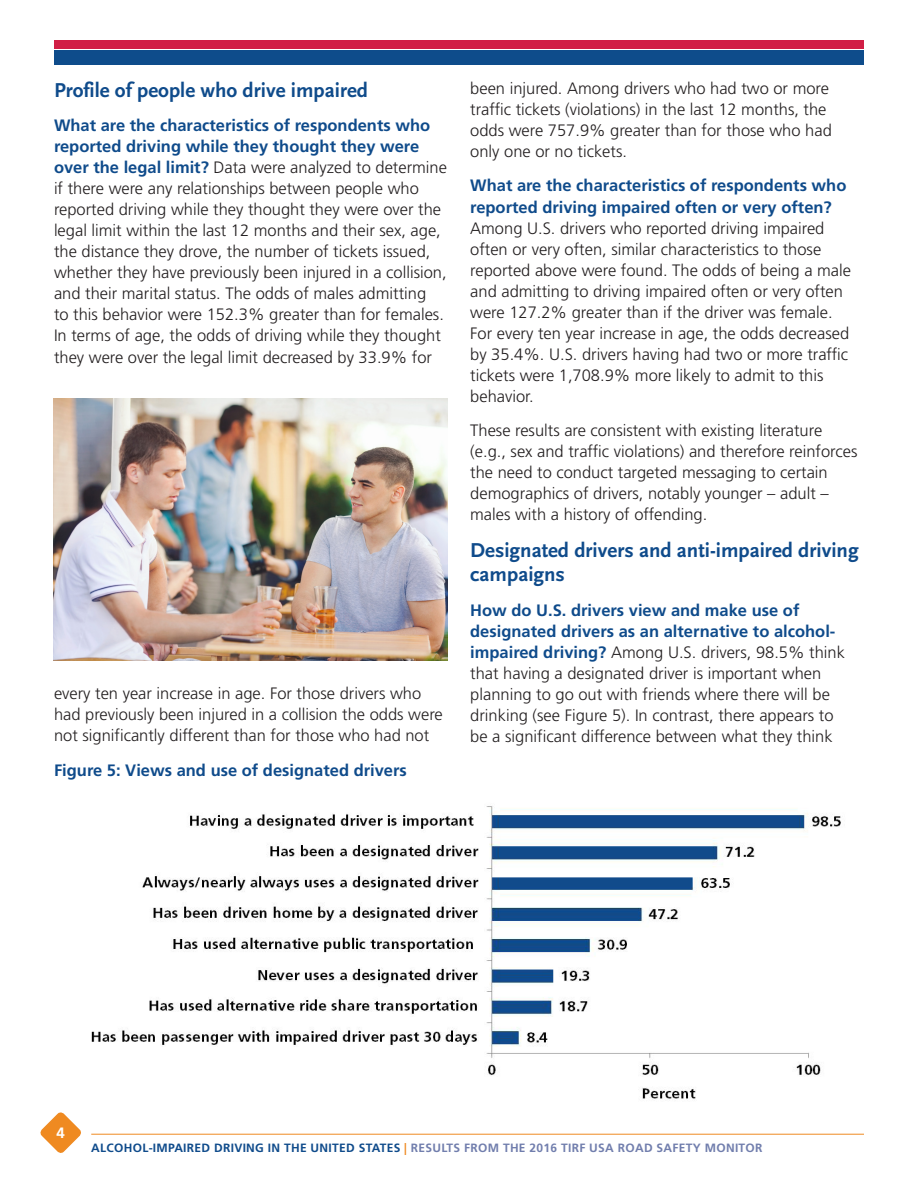
<style>
.page{position:relative;width:918px;height:1188px;background:#fff}
.page>*{position:absolute;margin:0;border:0;box-sizing:border-box;transform-origin:0 0}
.t1{font:700 21px/24px "Scala Sans OT";color:#0f4b8b}
.t2{font:300 16.5px/21px "Frutiger LT Std";color:#231f20}
.t3{font:700 16.5px/21px "Frutiger LT Std";color:#0f4b8b}
.t4{font:700 15px "Frutiger LT Std";color:#fff}
.t5{font:700 12px "Frutiger LT Std";letter-spacing:.025em;color:#717ead}
.s1{font-weight:700;color:#0f4b8b}
.s2{color:#0f4b8b}
.s3{color:#ef8a21}
</style>
<div class="page">
<hr style="left:91px;top:1134px;width:773px;height:1px;background:#ef8a21">
<svg style="left:40px;top:1112px;width:41px;height:41px"></svg>
<div style="left:54px;top:40px;width:810px;height:10px;background:#d11e45"></div>
<div style="left:54px;top:50px;width:810px;height:15px;background:#0e4c8b"></div>
<img style="left:91px;top:806px;width:750px;height:294px">
<img style="left:54px;top:398px;width:394px;height:263px">
<p class="t1" style="left:54px;top:78px;width:316px">Profile of people who drive impaired</p>
<p class="t2" style="left:54px;top:116px;width:395px"><span class="s1">What are the characteristics of respondents who reported driving while they thought they were over the legal limit?</span> Data were analyzed to determine if there were any relationships between people who reported driving while they thought they were over the legal limit within the last 12 months and their sex, age, the distance they drove, the number of tickets issued, whether they have previously been injured in a collision, and their marital status. The odds of males admitting<br>to this behavior were 152.3% greater than for females.<br>In terms of age, the odds of driving while they thought they were over the legal limit decreased by 33.9% for</p>
<p class="t2" style="left:54px;top:683px;width:390px">every ten year increase in age. For those drivers who had previously been injured in a collision the odds were not significantly different than for those who had not</p>
<p class="t3" style="left:54px;top:760px;width:354px">Figure 5: Views and use of designated drivers</p>
<p class="t2" style="left:470px;top:78px;width:363px">been injured. Among drivers who had two or more traffic tickets (violations) in the last 12 months, the odds were 757.9% greater than for those who had only one or no tickets.</p>
<p class="t3" style="left:470px;top:175px;width:378px">What are the characteristics of respondents who reported driving impaired often or very often?</p>
<p class="t2" style="left:470px;top:218px;width:382px">Among U.S. drivers who reported driving impaired often or very often, similar characteristics to those reported above were found. The odds of being a male and admitting to driving impaired often or very often were 127.2% greater than if the driver was female.<br>For every ten year increase in age, the odds decreased by 35.4%. U.S. drivers having had two or more traffic tickets were 1,708.9% more likely to admit to this behavior.</p>
<p class="t2" style="left:470px;top:420px;width:389px">These results are consistent with existing literature (e.g., sex and traffic violations) and therefore reinforces the need to conduct targeted messaging to certain demographics of drivers, notably younger – adult – males with a history of offending.</p>
<p class="t1" style="left:470px;top:539px;width:390px">Designated drivers and anti-impaired driving campaigns</p>
<p class="t2" style="left:470px;top:600px;width:376px"><span class="s1">How do U.S. drivers view and make use of designated drivers as an alternative to alcohol&shy;impaired driving?</span> Among U.S. drivers, 98.5% think that having a designated driver is important when planning to go out with friends where there will be drinking (see Figure 5). In contrast, there appears to be a significant difference between what they think</p>
<p class="t4" style="left:57px;top:1124px;width:10px">4</p>
<p class="t5" style="left:91px;top:1141px;width:673px"><span class="s2">ALCOHOL-IMPAIRED DRIVING IN THE UNITED STATES</span> <span class="s3">|</span> RESULTS FROM THE 2016 TIRF USA ROAD SAFETY MONITOR</p>
</div>
